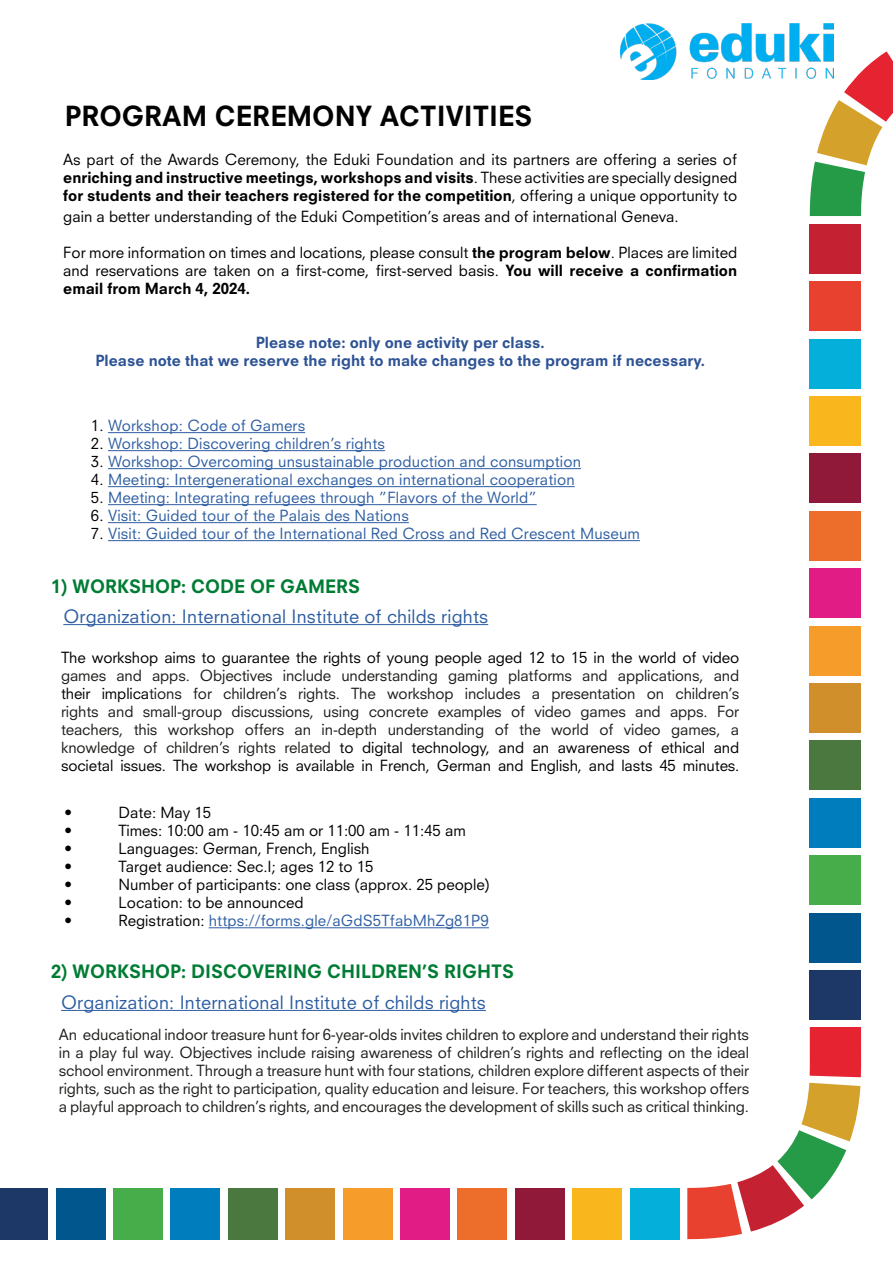
<style>
.page{position:relative;width:893px;height:1263px;background:#fff}
.page>*{position:absolute;margin:0;border:0;box-sizing:border-box;transform-origin:0 0}
.t1{font:800 27px "Neuzeit SLT Std";color:#020203}
.t2{font:18px "Neuzeit SLT Std";letter-spacing:.01em;color:#2d5da2}
.t3{font:800 18px "Neuzeit SLT Std";color:#007c34}
.t4{font:15px/18px "Neuzeit SLT Std";letter-spacing:-.01em;color:#1d1e1b;text-align:justify}
.t5{font:15px/18px "Neuzeit SLT Std";color:#000;text-align:justify}
.t6{font:15px "Neuzeit SLT Std";letter-spacing:.01em;color:#2d5da2}
.t7{font:800 15px/18px "Neuzeit SLT Std";color:#2e5395;text-align:center}
.s1{font-weight:800}
.s2{color:#000}
</style>
<div class="page">
<svg style="left:810px;top:51px;width:83px;height:165px"></svg>
<div style="left:810px;top:224px;width:51px;height:49px;background:#c42233"></div>
<div style="left:810px;top:281px;width:51px;height:50px;background:#e8412f"></div>
<div style="left:810px;top:339px;width:51px;height:49px;background:#04afda"></div>
<div style="left:810px;top:396px;width:51px;height:50px;background:#fab71d"></div>
<div style="left:810px;top:454px;width:51px;height:49px;background:#901839"></div>
<div style="left:810px;top:511px;width:51px;height:49px;background:#ed6e2a"></div>
<div style="left:810px;top:568px;width:51px;height:50px;background:#e11c84"></div>
<div style="left:810px;top:626px;width:51px;height:49px;background:#f59c2b"></div>
<div style="left:810px;top:683px;width:51px;height:50px;background:#d18f2b"></div>
<div style="left:810px;top:741px;width:51px;height:49px;background:#4a783e"></div>
<div style="left:810px;top:798px;width:51px;height:49px;background:#007dbd"></div>
<div style="left:810px;top:855px;width:51px;height:50px;background:#46ad4a"></div>
<div style="left:810px;top:913px;width:51px;height:49px;background:#00568d"></div>
<div style="left:810px;top:970px;width:51px;height:50px;background:#1d3766"></div>
<div style="left:810px;top:1027px;width:51px;height:50px;background:#e62331"></div>
<svg style="left:687px;top:1083px;width:173px;height:156px"></svg>
<div style="left:630px;top:1188px;width:49px;height:51px;background:#04afda"></div>
<div style="left:572px;top:1188px;width:50px;height:51px;background:#fab71d"></div>
<div style="left:515px;top:1188px;width:50px;height:51px;background:#901839"></div>
<div style="left:458px;top:1188px;width:49px;height:51px;background:#ed6e2a"></div>
<div style="left:400px;top:1188px;width:50px;height:51px;background:#e11c84"></div>
<div style="left:343px;top:1188px;width:49px;height:51px;background:#f59c2b"></div>
<div style="left:285px;top:1188px;width:50px;height:51px;background:#d18f2b"></div>
<div style="left:228px;top:1188px;width:50px;height:51px;background:#4a783e"></div>
<div style="left:171px;top:1188px;width:49px;height:51px;background:#007dbd"></div>
<div style="left:113px;top:1188px;width:50px;height:51px;background:#46ad4a"></div>
<div style="left:56px;top:1188px;width:49px;height:51px;background:#00568d"></div>
<div style="left:0;top:1188px;width:48px;height:51px;background:#1d3766"></div>
<hr style="left:63px;top:624px;width:425px;height:1px;background:#2d5da2">
<hr style="left:61px;top:1010px;width:425px;height:1px;background:#2d5da2">
<hr style="left:209px;top:927px;width:280px;height:1px;background:#2d5da2">
<hr style="left:108px;top:432px;width:197px;height:1px;background:#2d5da2">
<hr style="left:108px;top:450px;width:277px;height:1px;background:#2d5da2">
<hr style="left:108px;top:468px;width:473px;height:1px;background:#2d5da2">
<hr style="left:108px;top:486px;width:467px;height:1px;background:#2d5da2">
<hr style="left:108px;top:504px;width:429px;height:1px;background:#2d5da2">
<hr style="left:108px;top:522px;width:301px;height:1px;background:#2d5da2">
<hr style="left:108px;top:540px;width:532px;height:1px;background:#2d5da2">
<img style="left:620px;top:23px;width:214px;height:56px">
<h1 class="t1" style="left:65px;top:99px;width:469px">PROGRAM CEREMONY ACTIVITIES</h1>
<p class="t5" style="left:63px;top:150px;width:675px">As part of the Awards Ceremony, the Eduki Foundation and its partners are offering a series of <span class="s1">enriching and instructive meetings, workshops and visits</span>. These activities are specially designed <span class="s1">for students and their teachers registered for the competition</span>, offering a unique opportunity to</p>
<p class="t5" style="left:63px;top:207px;width:617px">gain a better understanding of the Eduki Competition’s areas and of international Geneva.</p>
<p class="t5" style="left:63px;top:243px;width:675px">For more information on times and locations, please consult <span class="s1">the program below</span>. Places are limited and reservations are taken on a first-come, first-served basis. <span class="s1">You will receive a confirmation email from March 4, 2024.</span></p>
<p class="t7" style="left:95px;top:333px;width:611px">Please note: only one activity per class.<br>Please note that we reserve the right to make changes to the program if necessary.</p>
<p class="t6" style="left:91px;top:416px;width:216px"><span class="s2">1.</span> Workshop: Code of Gamers</p>
<p class="t6" style="left:91px;top:434px;width:296px"><span class="s2">2.</span> Workshop: Discovering children’s rights</p>
<p class="t6" style="left:91px;top:452px;width:492px"><span class="s2">3.</span> Workshop: Overcoming unsustainable production and consumption</p>
<p class="t6" style="left:91px;top:470px;width:485px"><span class="s2">4.</span> Meeting: Intergenerational exchanges on international cooperation</p>
<p class="t6" style="left:91px;top:488px;width:447px"><span class="s2">5.</span> Meeting: Integrating refugees through ”Flavors of the World”</p>
<p class="t6" style="left:91px;top:506px;width:319px"><span class="s2">6.</span> Visit: Guided tour of the Palais des Nations</p>
<p class="t6" style="left:91px;top:524px;width:551px"><span class="s2">7.</span> Visit: Guided tour of the International Red Cross and Red Crescent Museum</p>
<p class="t3" style="left:51px;top:575px;width:310px">1) WORKSHOP: CODE OF GAMERS</p>
<p class="t2" style="left:63px;top:605px;width:426px">Organization: International Institute of childs rights</p>
<p class="t5" style="left:61px;top:648px;width:680px">The workshop aims to guarantee the rights of young people aged 12 to 15 in the world of video</p>
<p class="t4" style="left:61px;top:666px;width:680px">games and apps. Objectives include understanding gaming platforms and applications, and <span class="s2">their implica</span>tions for children’s rights. The workshop includes a presentation on children’s rights and small-group discussions, using concrete examples of video games and apps. For teachers, this workshop offers an in-depth understanding of the world of video games, a knowledge of children’s rights related <span class="s2">to digital technology, and an awareness of ethical and societal issues. The workshop is available in French, German and English, and lasts 45 minutes.</span></p>
<p class="t5" style="left:65px;top:804px;width:9px">•</p>
<p class="t5" style="left:119px;top:804px;width:94px">Date: May 15</p>
<p class="t5" style="left:65px;top:822px;width:9px">•</p>
<p class="t5" style="left:119px;top:822px;width:349px">Times: 10:00 am - 10:45 am or 11:00 am - 11:45 am</p>
<p class="t5" style="left:65px;top:840px;width:9px">•</p>
<p class="t5" style="left:119px;top:840px;width:252px">Languages: German, French, English</p>
<p class="t5" style="left:65px;top:858px;width:9px">•</p>
<p class="t5" style="left:119px;top:858px;width:256px">Target audience: Sec.I; ages 12 to 15</p>
<p class="t5" style="left:65px;top:876px;width:9px">•</p>
<p class="t5" style="left:119px;top:876px;width:373px">Number of participants: one class (approx. 25 people)</p>
<p class="t5" style="left:65px;top:894px;width:9px">•</p>
<p class="t5" style="left:119px;top:894px;width:187px">Location: to be announced</p>
<p class="t5" style="left:65px;top:912px;width:9px">•</p>
<p class="t6" style="left:119px;top:912px;width:372px"><span class="s2">Registration:</span> https://forms.gle/aGdS5TfabMhZg81P9</p>
<p class="t3" style="left:51px;top:960px;width:464px">2) WORKSHOP: DISCOVERING CHILDREN’S RIGHTS</p>
<p class="t2" style="left:61px;top:991px;width:426px">Organization: International Institute of childs rights</p>
<p class="t4" style="left:59px;top:1025px;width:692px">An educational indoor treasure hunt for 6-year-olds invites children to explore and understand their rights in a play ful way. Objectives include raising awareness of children’s rights and reflecting on the ideal school environment. Through a treasure hunt with four stations, children explore different aspects of their rights, such as the right to participation, quality education and leisure. For teachers, this workshop offers a playful approach to children’s rights, and encourages the development of skills such as critical thinking.</p>
</div>
